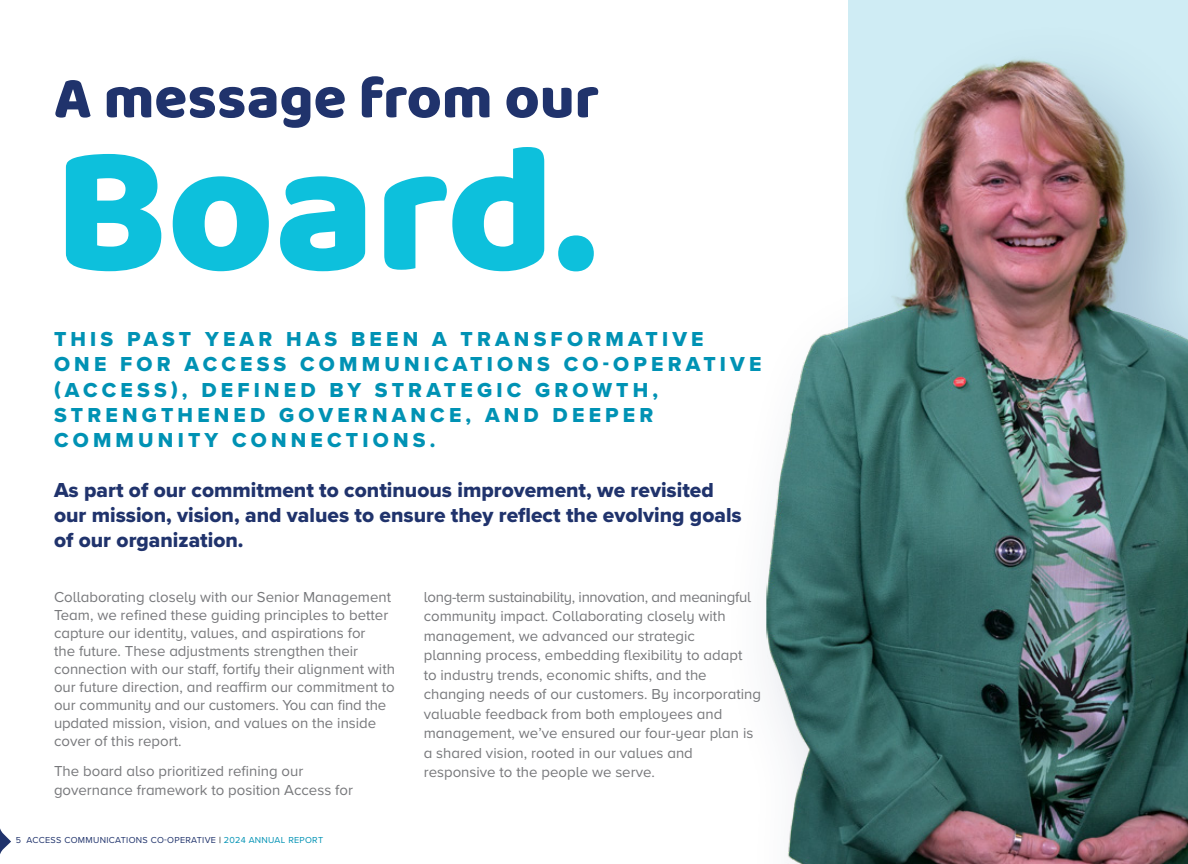
<style>
.page{position:relative;width:1188px;height:864px;background:#fff}
.page>*{position:absolute;margin:0;border:0;box-sizing:border-box;transform-origin:0 0}
.t1{font:183.45px "Baloo";color:#0dc0dc}
.t2{font:60px "Baloo";color:#20336c}
.t3{font:21px/25.2px "Proxima Nova Extrabld";letter-spacing:.2em;color:#0092b4}
.t4{font:21px/25.2px "Proxima Nova Extrabld";color:#20336c}
.t5{font:15px/19.5px "Proxima Nova A";color:#77787b}
.t6{font:9px "Proxima Nova A";letter-spacing:.035em;color:#20336c}
.s1{color:#000}
.s2{color:#0092b4}
</style>
<div class="page">
<svg style="left:0;top:828px;width:11px;height:26px"></svg>
<div style="left:719px;top:14px;width:469px;height:850px;background:#20336c;opacity:.25"></div>
<img style="left:766px;top:54px;width:237px;height:649px">
<h2 class="t2" style="left:54px;top:61px;width:547px">A message from our</h2>
<h1 class="t1" style="left:54px;top:98px;width:545px">Board.</h1>
<h3 class="t3" style="left:54px;top:326px;width:709px">THIS PAST YEAR HAS BEEN A TRANSFORMATIVE<br>ONE FOR ACCESS COMMUNICATIONS CO-OPERATIVE (ACCESS), DEFINED BY STRATEGIC GROWTH, STRENGTHENED GOVERNANCE, AND DEEPER COMMUNITY CONNECTIONS.</h3>
<h3 class="t4" style="left:54px;top:477px;width:689px">As part of our commitment to continuous improvement, we revisited our mission, vision, and values to ensure they reflect the evolving goals of our organization.</h3>
<p class="t5" style="left:54px;top:587px;width:343px;line-height:18px">Collaborating closely with our Senior Management Team, we refined these guiding principles to better capture our identity, values, and aspirations for<br>the future. These adjustments strengthen their connection with our staff, fortify their alignment with our future direction, and reaffirm our commitment to our community and our customers. You can find the updated mission, vision, and values on the inside cover of this report.</p>
<p class="t5" style="left:54px;top:760px;width:300px">The board also prioritized refining our governance framework to position Access for</p>
<p class="t6" style="left:16px;top:834px;width:309px">5 ACCESS COMMUNICATIONS CO-OPERATIVE <span class="s1">|</span> <span class="s2">2024 ANNUAL REPORT</span></p>
<p class="t5" style="left:424px;top:586px;width:339px">long-term sustainability, innovation, and meaningful community impact. Collaborating closely with management, we advanced our strategic<br>planning process, embedding flexibility to adapt<br>to industry trends, economic shifts, and the changing needs of our customers. By incorporating valuable feedback from both employees and management, we’ve ensured our four-year plan is a shared vision, rooted in our values and responsive to the people we serve.</p>
</div>
